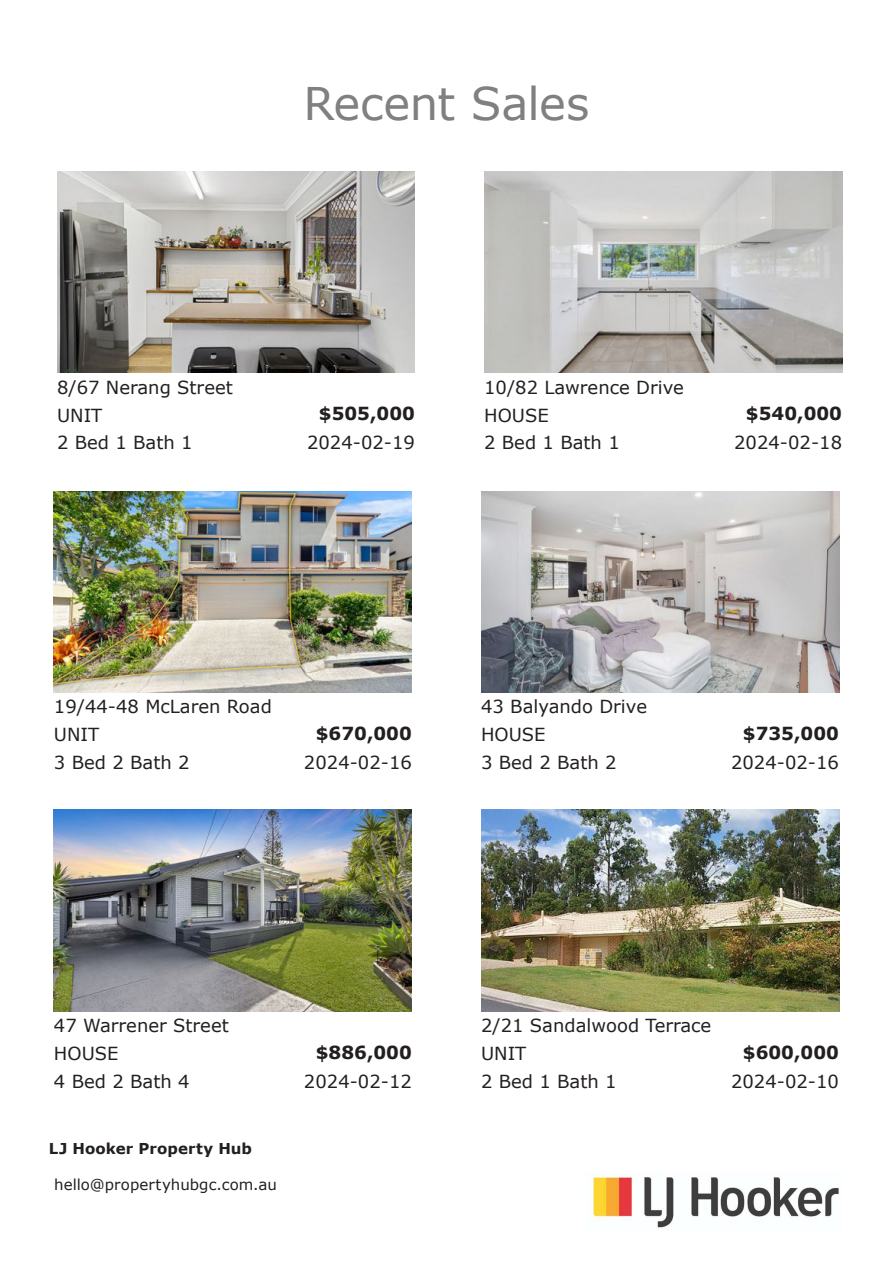
<style>
.page{position:relative;width:893px;height:1263px;background:#fff}
.page>*{position:absolute;margin:0;border:0;box-sizing:border-box;transform-origin:0 0}
.t1{font:45px "Verdana";letter-spacing:-.01em;color:#808080}
.t2{font:18px "Verdana";color:#231f20}
.t3{font:700 18px "Verdana";color:#231f20}
.t4{font:15px "Verdana";letter-spacing:.005em;color:#231f20}
.t5{font:700 15px "Verdana";letter-spacing:.01em;color:#231f20}
</style>
<div class="page">
<img style="left:593px;top:1174px;width:246px;height:54px">
<img style="left:57px;top:171px;width:358px;height:202px">
<img style="left:484px;top:171px;width:358px;height:202px">
<img style="left:54px;top:491px;width:358px;height:201px">
<img style="left:481px;top:491px;width:358px;height:201px">
<img style="left:54px;top:810px;width:358px;height:201px">
<img style="left:481px;top:810px;width:358px;height:201px">
<h1 class="t1" style="left:304px;top:86px;width:287px">Recent Sales</h1>
<p class="t2" style="left:57px;top:380px;width:177px">8/67 Nerang Street</p>
<p class="t2" style="left:484px;top:380px;width:201px">10/82 Lawrence Drive</p>
<p class="t2" style="left:57px;top:408px;width:47px">UNIT</p>
<p class="t3" style="left:319px;top:406px;width:98px">$505,000</p>
<p class="t2" style="left:484px;top:408px;width:66px">HOUSE</p>
<p class="t3" style="left:746px;top:406px;width:98px">$540,000</p>
<p class="t2" style="left:57px;top:436px;width:137px">2 Bed 1 Bath 1</p>
<p class="t2" style="left:307px;top:436px;width:109px">2024-02-19</p>
<p class="t2" style="left:484px;top:436px;width:137px">2 Bed 1 Bath 1</p>
<p class="t2" style="left:734px;top:436px;width:109px">2024-02-18</p>
<p class="t2" style="left:54px;top:700px;width:219px">19/44-48 McLaren Road</p>
<p class="t2" style="left:481px;top:700px;width:167px">43 Balyando Drive</p>
<p class="t2" style="left:54px;top:727px;width:47px">UNIT</p>
<p class="t3" style="left:316px;top:726px;width:98px">$670,000</p>
<p class="t2" style="left:481px;top:727px;width:66px">HOUSE</p>
<p class="t3" style="left:743px;top:726px;width:98px">$735,000</p>
<p class="t2" style="left:54px;top:755px;width:137px">3 Bed 2 Bath 2</p>
<p class="t2" style="left:304px;top:755px;width:109px">2024-02-16</p>
<p class="t2" style="left:481px;top:755px;width:137px">3 Bed 2 Bath 2</p>
<p class="t2" style="left:731px;top:755px;width:109px">2024-02-16</p>
<p class="t2" style="left:54px;top:1018px;width:176px">47 Warrener Street</p>
<p class="t2" style="left:481px;top:1018px;width:232px">2/21 Sandalwood Terrace</p>
<p class="t2" style="left:54px;top:1046px;width:66px">HOUSE</p>
<p class="t3" style="left:316px;top:1045px;width:98px">$886,000</p>
<p class="t2" style="left:481px;top:1046px;width:47px">UNIT</p>
<p class="t3" style="left:743px;top:1045px;width:98px">$600,000</p>
<p class="t2" style="left:54px;top:1074px;width:137px">4 Bed 2 Bath 4</p>
<p class="t2" style="left:304px;top:1074px;width:109px">2024-02-12</p>
<p class="t2" style="left:481px;top:1074px;width:137px">2 Bed 1 Bath 1</p>
<p class="t2" style="left:731px;top:1074px;width:109px">2024-02-10</p>
<p class="t5" style="left:49px;top:1143px;width:205px">LJ Hooker Property Hub</p>
<p class="t4" style="left:54px;top:1179px;width:224px">hello@propertyhubgc.com.au</p>
</div>
